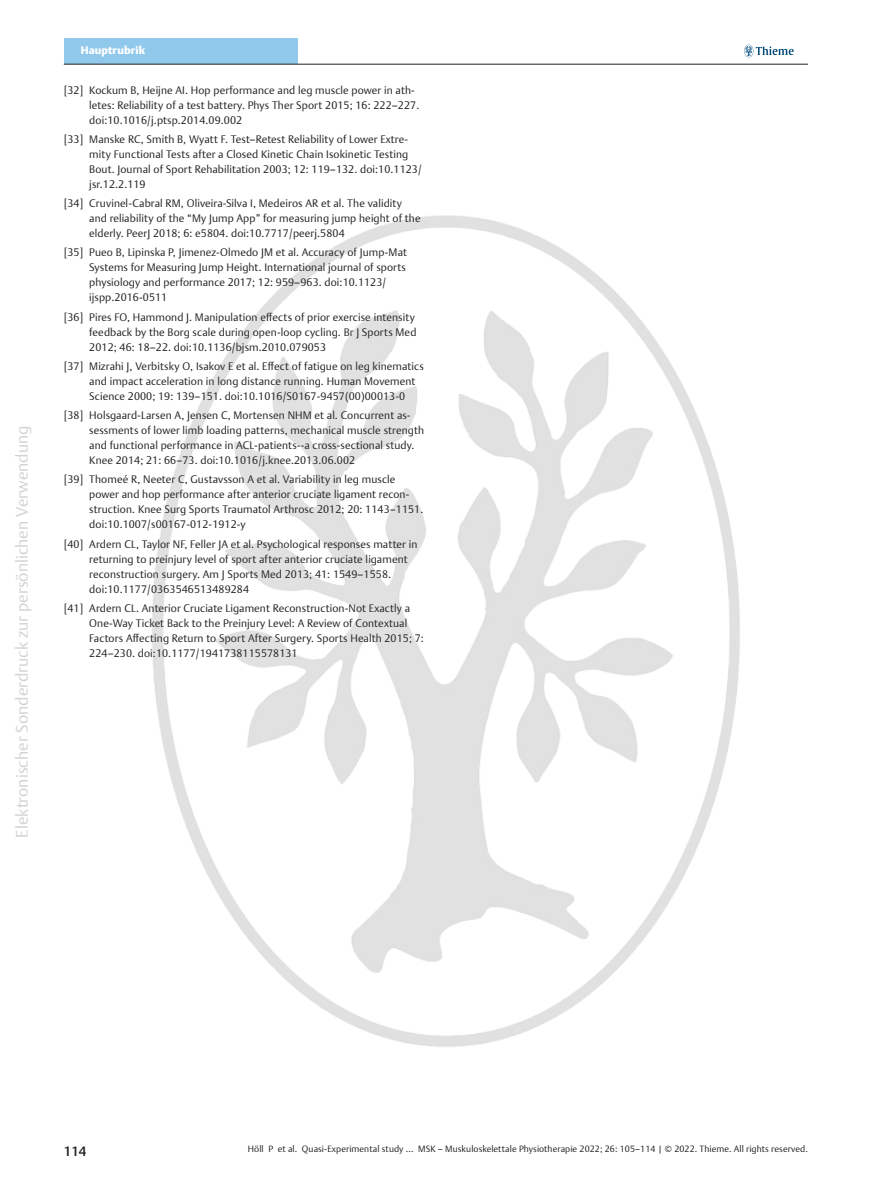
<style>
.page{position:relative;width:893px;height:1191px;background:#fff}
.page>*{position:absolute;margin:0;border:0;box-sizing:border-box;transform-origin:0 0}
.t1{font:300 16.5px "Thieme Argo 2011";color:#d1d2d4}
.t2{font:500 13.5px "Thieme Argo 2011";color:#231f20}
.t3{font:300 10.8px/15px "Thieme Argo 2011";letter-spacing:.01em;color:#231f20}
.t4{font:900 10.8px "Thieme Argo 2011";letter-spacing:.01em;color:#fff}
.t5{font:300 9px "Thieme Argo 2011";letter-spacing:.01em;color:#231f20}
</style>
<div class="page">
<svg style="left:744px;top:45px;width:50px;height:12px"></svg>
<div style="left:64px;top:38px;width:234px;height:26px;background:#91c9ed"></div>
<hr style="left:64px;top:64px;width:744px;height:1px;background:#231f20">
<img style="left:152px;top:215px;width:588px;height:832px">
<h1 class="t1" style="left:11px;top:837px;width:413px;rotate:-90deg">Elektronischer Sonderdruck zur persönlichen Verwendung</h1>
<p class="t4" style="left:81px;top:43px;width:66px">Hauptrubrik</p>
<p class="t3" style="left:89px;top:82px;width:331px;text-indent:-26px">[32] Kockum B, Heijne AI. Hop performance and leg muscle power in ath&shy;letes: Reliability of a test battery. Phys Ther Sport 2015; 16: 222–227. doi:10.1016/j.ptsp.2014.09.002</p>
<p class="t3" style="left:89px;top:131px;width:334px;text-indent:-26px">[33] Manske RC, Smith B, Wyatt F. Test–Retest Reliability of Lower Extre&shy;mity Functional Tests after a Closed Kinetic Chain Isokinetic Testing Bout. Journal of Sport Rehabilitation 2003; 12: 119–132. doi:10.1123/ jsr.12.2.119</p>
<p class="t3" style="left:89px;top:195px;width:333px;text-indent:-26px">[34] Cruvinel-Cabral RM, Oliveira-Silva I, Medeiros AR et al. The validity and reliability of the “My Jump App” for measuring jump height of the elderly. PeerJ 2018; 6: e5804. doi:10.7717/peerj.5804</p>
<p class="t3" style="left:89px;top:245px;width:319px;text-indent:-26px">[35] Pueo B, Lipinska P, Jimenez-Olmedo JM et al. Accuracy of Jump-Mat Systems for Measuring Jump Height. International journal of sports physiology and performance 2017; 12: 959–963. doi:10.1123/ ijspp.2016-0511</p>
<p class="t3" style="left:89px;top:309px;width:329px;text-indent:-26px">[36] Pires FO, Hammond J. Manipulation effects of prior exercise intensity feedback by the Borg scale during open-loop cycling. Br J Sports Med<br>2012; 46: 18–22. doi:10.1136/bjsm.2010.079053</p>
<p class="t3" style="left:89px;top:358px;width:336px;text-indent:-25px">[37] Mizrahi J, Verbitsky O, Isakov E et al. Effect of fatigue on leg kinematics and impact acceleration in long distance running. Human Movement<br>Science 2000; 19: 139–151. doi:10.1016/S0167-9457(00)00013-0</p>
<p class="t3" style="left:89px;top:408px;width:336px;text-indent:-26px">[38] Holsgaard-Larsen A, Jensen C, Mortensen NHM et al. Concurrent as&shy;sessments of lower limb loading patterns, mechanical muscle strength and functional performance in ACL-patients--a cross-sectional study.<br>Knee 2014; 21: 66–73. doi:10.1016/j.knee.2013.06.002</p>
<p class="t3" style="left:89px;top:472px;width:336px;text-indent:-26px">[39] Thomeé R, Neeter C, Gustavsson A et al. Variability in leg muscle power and hop performance after anterior cruciate ligament recon&shy;struction. Knee Surg Sports Traumatol Arthrosc 2012; 20: 1143–1151. doi:10.1007/s00167-012-1912-y</p>
<p class="t3" style="left:89px;top:536px;width:330px;text-indent:-26px">[40] Ardern CL, Taylor NF, Feller JA et al. Psychological responses matter in returning to preinjury level of sport after anterior cruciate ligament reconstruction surgery. Am J Sports Med 2013; 41: 1549–1558. doi:10.1177/0363546513489284</p>
<p class="t3" style="left:89px;top:600px;width:336px;text-indent:-26px">[41] Ardern CL. Anterior Cruciate Ligament Reconstruction-Not Exactly a One-Way Ticket Back to the Preinjury Level: A Review of Contextual Factors Affecting Return to Sport After Surgery. Sports Health 2015; 7:<br>224–230. doi:10.1177/1941738115578131</p>
<p class="t2" style="left:64px;top:1142px;width:24px">114</p>
<p class="t5" style="left:248px;top:1143px;width:561px">Höll P et al. Quasi-Experimental study ... MSK – Muskuloskelettale Physiotherapie 2022; 26: 105–114 | © 2022. Thieme. All rights reserved.</p>
</div>
